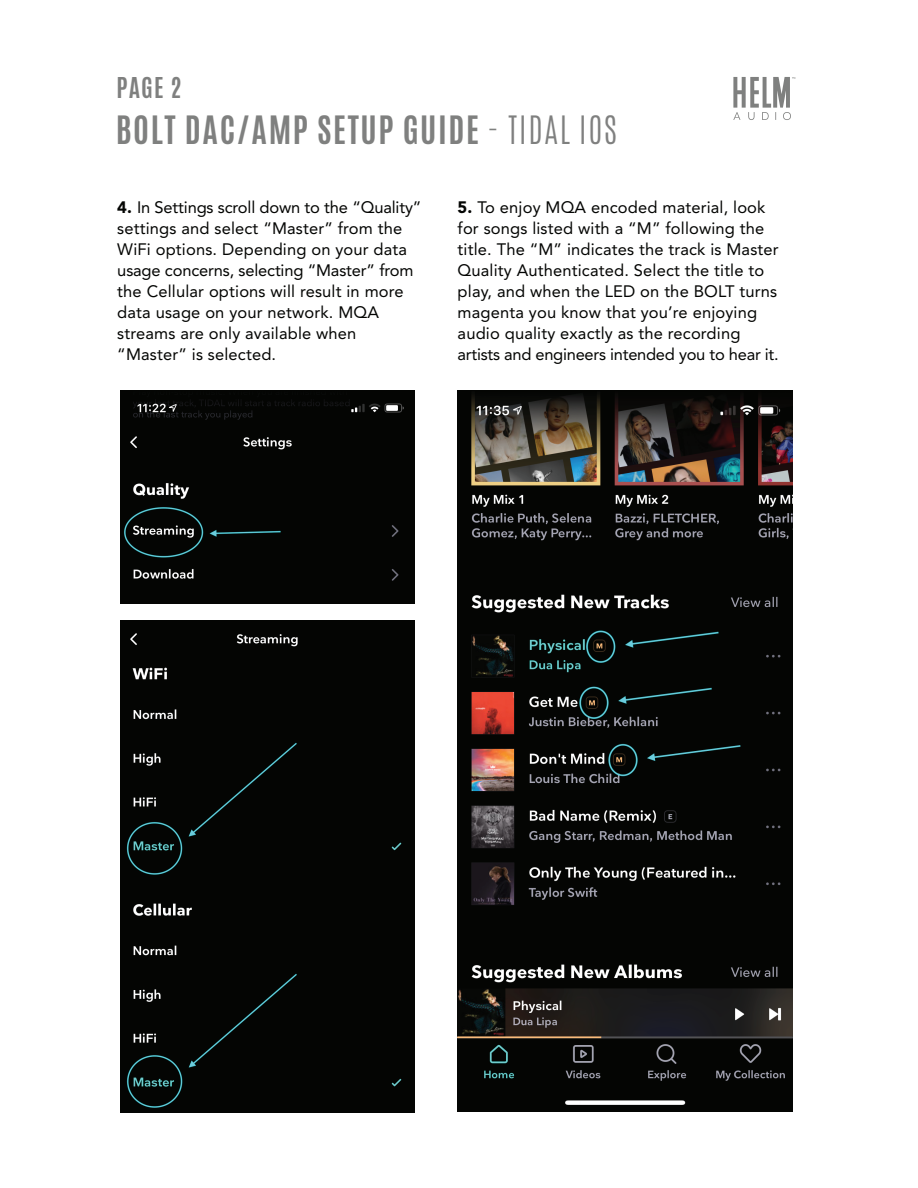
<style>
.page{position:relative;width:918px;height:1188px;background:#fff}
.page>*{position:absolute;margin:0;border:0;box-sizing:border-box;transform-origin:0 0}
.t1{font:700 32.7px "Antonio";letter-spacing:.05em;color:#7f807f}
.t2{font:700 24px "Antonio";color:#7f807f}
.t3{font:16.5px/21px "Avenir LT Std";letter-spacing:.01em;color:#040503}
.s1{font-weight:300}
.s2{font-weight:900}
</style>
<div class="page">
<svg style="left:733px;top:77px;width:62px;height:43px"></svg>
<img style="left:458px;top:391px;width:334px;height:721px">
<div style="left:120px;top:390px;width:294px;height:213px;background:#040503"></div>
<div style="left:120px;top:620px;width:294px;height:492px;background:#040503"></div>
<h2 class="t2" style="left:116px;top:70px;width:67px">PAGE 2</h2>
<h1 class="t1" style="left:116px;top:105px;width:503px">BOLT DAC/AMP SETUP GUIDE <span class="s1">- TIDAL IOS</span></h1>
<p class="t3" style="left:117px;top:197px;width:306px"><span class="s2">4.</span> In Settings scroll down to the “Quality” settings and select “Master” from the WiFi options. Depending on your data usage concerns, selecting “Master” from the Cellular options will result in more data usage on your network. MQA streams are only available when “Master” is selected.</p>
<p class="t3" style="left:458px;top:197px;width:323px"><span class="s2">5.</span> To enjoy MQA encoded material, look for songs listed with a “M” following the title. The “M” indicates the track is Master Quality Authenticated. Select the title to play, and when the LED on the BOLT turns magenta you know that you’re enjoying audio quality exactly as the recording artists and engineers intended you to hear it.</p>
</div>
